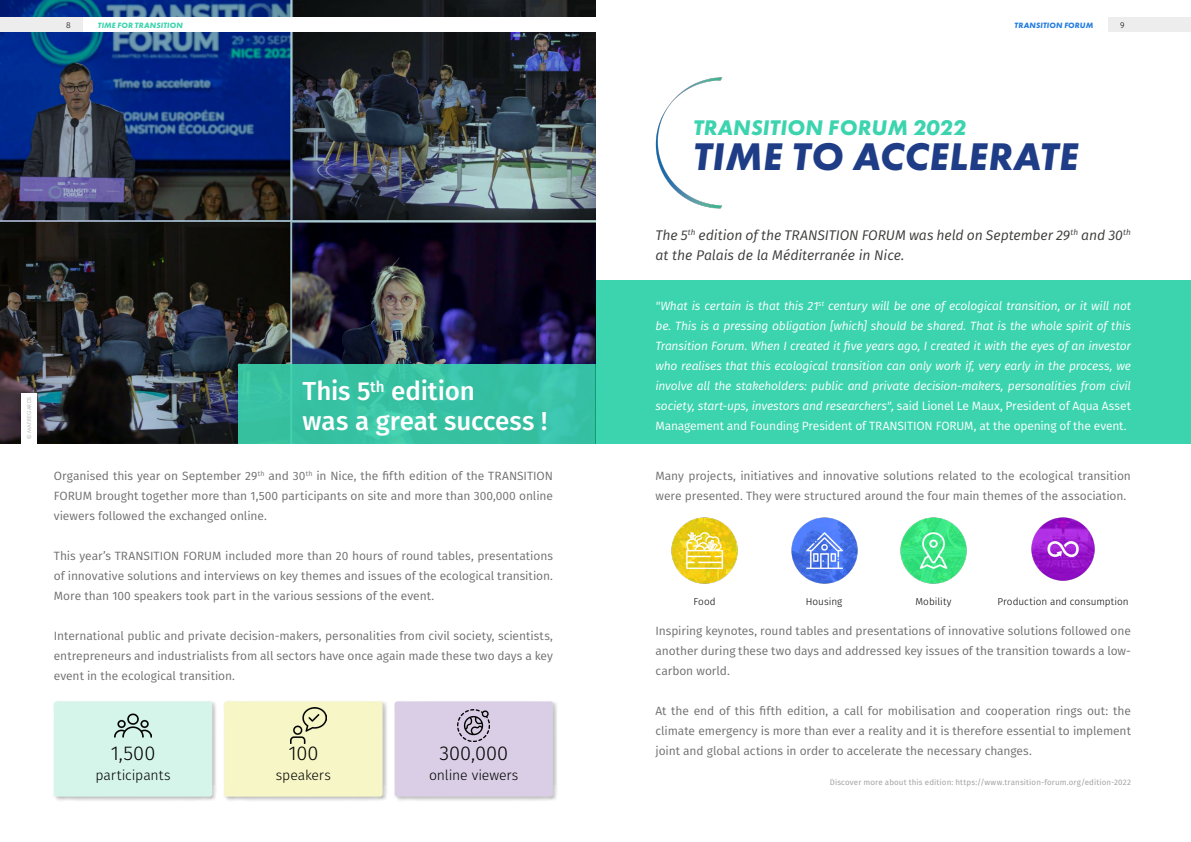
<style>
.page{position:relative;width:1191px;height:842px;background:#fff}
.page>*{position:absolute;margin:0;border:0;box-sizing:border-box;transform-origin:0 0}
.t1{font:italic 700 40px "Futura PT";letter-spacing:.01em;color:#1f3d87}
.t2{font:500 26px/30px "Fira Sans";letter-spacing:-.005em;color:#fff}
.t3{font:italic 700 22px "Futura PT";letter-spacing:.01em;color:#3bd4ae}
.t4{font:300 20px "Fira Sans";letter-spacing:.005em;color:#000}
.t5{font:italic 14px/20px "Fira Sans";letter-spacing:-.005em;color:#3c3c3b}
.t6{font:300 14px "Fira Sans";letter-spacing:-.005em;color:#000}
.t7{font:12px/20px "Fira Sans";letter-spacing:-.005em;color:#706f6f;text-align:justify}
.t8{font:italic 12px/20px "Fira Sans";letter-spacing:-.015em;color:#fff;text-align:justify}
.t9{font:300 10px "Fira Sans";color:#000}
.t10{font:300 8.5px "Fira Sans";color:#000}
.t11{font:8px "Fira Sans";letter-spacing:.015em;color:#9d9d9c}
.t12{font:italic 700 8px "Futura PT";letter-spacing:.02em;color:#3bd4ae}
.t13{font:italic 700 8px "Futura PT";letter-spacing:.02em;color:#247de1}
.t14{font:6px "Futura PT";letter-spacing:.01em;color:#b3b2b2}
.s1{font-style:normal}
</style>
<div class="page">
<img style="left:0;top:0;width:595px;height:442px">
<div style="left:238px;top:364px;width:357px;height:79px;background:linear-gradient(to right,#38c3a1,#39c2a8)"></div>
<div style="left:595px;top:280px;width:596px;height:163px;background:#3bd4ae"></div>
<img style="left:655px;top:77px;width:68px;height:132px">
<div style="left:53px;top:700px;width:164px;height:101px;background:#000;opacity:.5"></div>
<div style="left:54px;top:701px;width:158px;height:96px;background:#d5f4ea;border-radius:3px"></div>
<img style="left:115px;top:713px;width:36px;height:25px">
<div style="left:223px;top:700px;width:164px;height:101px;background:#000;opacity:.5"></div>
<div style="left:224px;top:701px;width:158px;height:96px;background:#f6f6c6;border-radius:3px"></div>
<img style="left:290px;top:707px;width:36px;height:36px">
<div style="left:393px;top:700px;width:165px;height:101px;background:#000;opacity:.5"></div>
<div style="left:394px;top:701px;width:159px;height:96px;background:#d9cee5;border-radius:3px"></div>
<img style="left:458px;top:709px;width:31px;height:32px">
<img style="left:671px;top:517px;width:67px;height:67px">
<img style="left:791px;top:517px;width:67px;height:67px">
<img style="left:900px;top:517px;width:67px;height:67px">
<img style="left:1031px;top:517px;width:64px;height:64px">
<div style="left:21px;top:394px;width:16px;height:51px;background:#fff"></div>
<div style="left:1108px;top:17px;width:83px;height:15px;background:#ededed"></div>
<div style="left:0;top:17px;width:83px;height:15px;background:#ededed"></div>
<div style="left:83px;top:17px;width:512px;height:15px;background:#fff"></div>
<p class="t10" style="left:66px;top:19px;width:6px">8</p>
<p class="t12" style="left:98px;top:20px;width:87px">TIME FOR TRANSITION</p>
<p class="t13" style="left:1014px;top:20px;width:80px">TRANSITION FORUM</p>
<p class="t10" style="left:1120px;top:19px;width:6px">9</p>
<p class="t14" style="left:26px;top:439px;width:44px;rotate:-90deg">© MAF.REGARDS</p>
<h2 class="t2" style="left:303px;top:375px;width:246px">This 5<sup>th</sup> edition<br>was a great success !</h2>
<p class="t7" style="left:54px;top:466px;width:500px">Organised this year on September 29<sup>th</sup> and 30<sup>th</sup> in Nice, the fifth edition of the TRANSITION FORUM brought together more than 1,500 participants on site and more than 300,000 online viewers followed the exchanged online.</p>
<p class="t7" style="left:54px;top:546px;width:500px">This year’s TRANSITION FORUM included more than 20 hours of round tables, presentations of innovative solutions and interviews on key themes and issues of the ecological transition.<br>More than 100 speakers took part in the various sessions of the event.</p>
<p class="t7" style="left:54px;top:626px;width:500px">International public and private decision-makers, personalities from civil society, scientists, entrepreneurs and industrialists from all sectors have once again made these two days a key event in the ecological transition.</p>
<h3 class="t4" style="left:111px;top:739px;width:46px">1,500</h3>
<p class="t6" style="left:95px;top:766px;width:77px">participants</p>
<h3 class="t4" style="left:288px;top:739px;width:32px">100</h3>
<p class="t6" style="left:276px;top:766px;width:56px">speakers</p>
<h3 class="t4" style="left:439px;top:739px;width:70px">300,000</h3>
<p class="t6" style="left:429px;top:766px;width:91px">online viewers</p>
<h3 class="t3" style="left:693px;top:114px;width:275px">TRANSITION FORUM 2022</h3>
<h1 class="t1" style="left:693px;top:132px;width:386px">TIME TO ACCELERATE</h1>
<p class="t5" style="left:655px;top:225px;width:477px">The 5<sup>th</sup> edition of the TRANSITION FORUM was held on September 29<sup>th</sup> and 30<sup>th </sup>at the Palais de la Méditerranée in Nice.</p>
<p class="t8" style="left:655px;top:296px;width:477px">"What is certain is that this 21<sup>st</sup> century will be one of ecological transition, or it will not be. This is a pressing obligation [which] should be shared. That is the whole spirit of this Transition Forum. When I created it five years ago, I created it with the eyes of an investor who realises that this ecological transition can only work if, very early in the process, we involve all the stakeholders: public and private decision-makers, personalities from civil society, start-ups, investors and researchers", <span class="s1">said Lionel Le Maux, President of Aqua Asset Management and Founding President of TRANSITION FORUM, at the opening of the event.</span></p>
<p class="t7" style="left:655px;top:466px;width:477px">Many projects, initiatives and innovative solutions related to the ecological transition were presented. They were structured around the four main themes of the association.</p>
<p class="t9" style="left:693px;top:594px;width:24px">Food</p>
<p class="t9" style="left:806px;top:594px;width:38px">Housing</p>
<p class="t9" style="left:915px;top:594px;width:38px">Mobility</p>
<p class="t9" style="left:997px;top:594px;width:133px">Production and consumption</p>
<p class="t7" style="left:655px;top:621px;width:477px">Inspiring keynotes, round tables and presentations of innovative solutions followed one another during these two days and addressed key issues of the transition towards a low&shy;carbon world.</p>
<p class="t7" style="left:655px;top:701px;width:477px">At the end of this fifth edition, a call for mobilisation and cooperation rings out: the climate emergency is more than ever a reality and it is therefore essential to implement joint and global actions in order to accelerate the necessary changes.</p>
<p class="t11" style="left:829px;top:776px;width:303px">Discover more about this edition: https://www.transition-forum.org/edition-2022</p>
</div>
